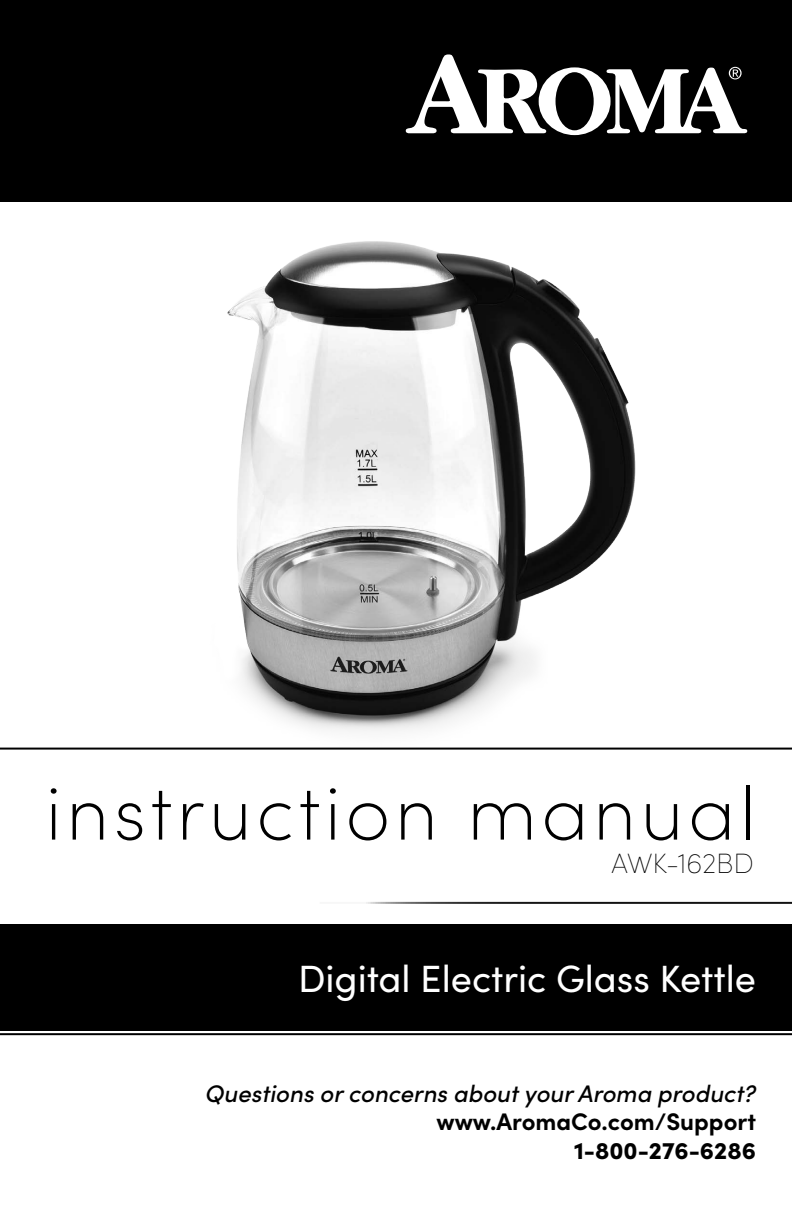
<style>
.page{position:relative;width:792px;height:1224px;background:#fff}
.page>*{position:absolute;margin:0;border:0;box-sizing:border-box;transform-origin:0 0}
.body{font:200 76px "Sofia Pro";letter-spacing:.06em;color:#000}
.body-2{font:38px "Sofia Pro";color:#fff}
.body-3{font:200 28px "Sofia Pro";color:#000}
.body-4{font:italic 500 24px "Sofia Pro";color:#000}
.body-5{font:700 24px "Sofia Pro";color:#000}
.body-6{font:900 24px "Sofia Pro";color:#000}
</style>
<div class="page">
<div style="left:0;top:0;width:792px;height:202px;background:#000"></div>
<hr style="left:0;top:748px;width:792px;height:2px;background:#000">
<hr style="left:0;top:1033px;width:792px;height:2px;background:#000">
<div style="left:0;top:924px;width:792px;height:107px;background:#000"></div>
<img style="left:147px;top:241px;width:531px;height:507px">
<svg style="left:406px;top:54px;width:341px;height:81px"></svg>
<p class="body" style="left:46px;top:758px;width:712px">instruction manual</p>
<p class="body-3" style="left:612px;top:843px;width:144px">AWK-162BD</p>
<p class="body-2" style="left:298px;top:951px;width:459px">Digital Electric Glass Kettle</p>
<p class="body-4" style="left:206px;top:1076px;width:552px">Questions or concerns about your Aroma product?</p>
<p class="body-5" style="left:436px;top:1104px;width:321px">www.AromaCo.com/Support</p>
<p class="body-6" style="left:574px;top:1132px;width:183px">1-800-276-6286</p>
</div>
